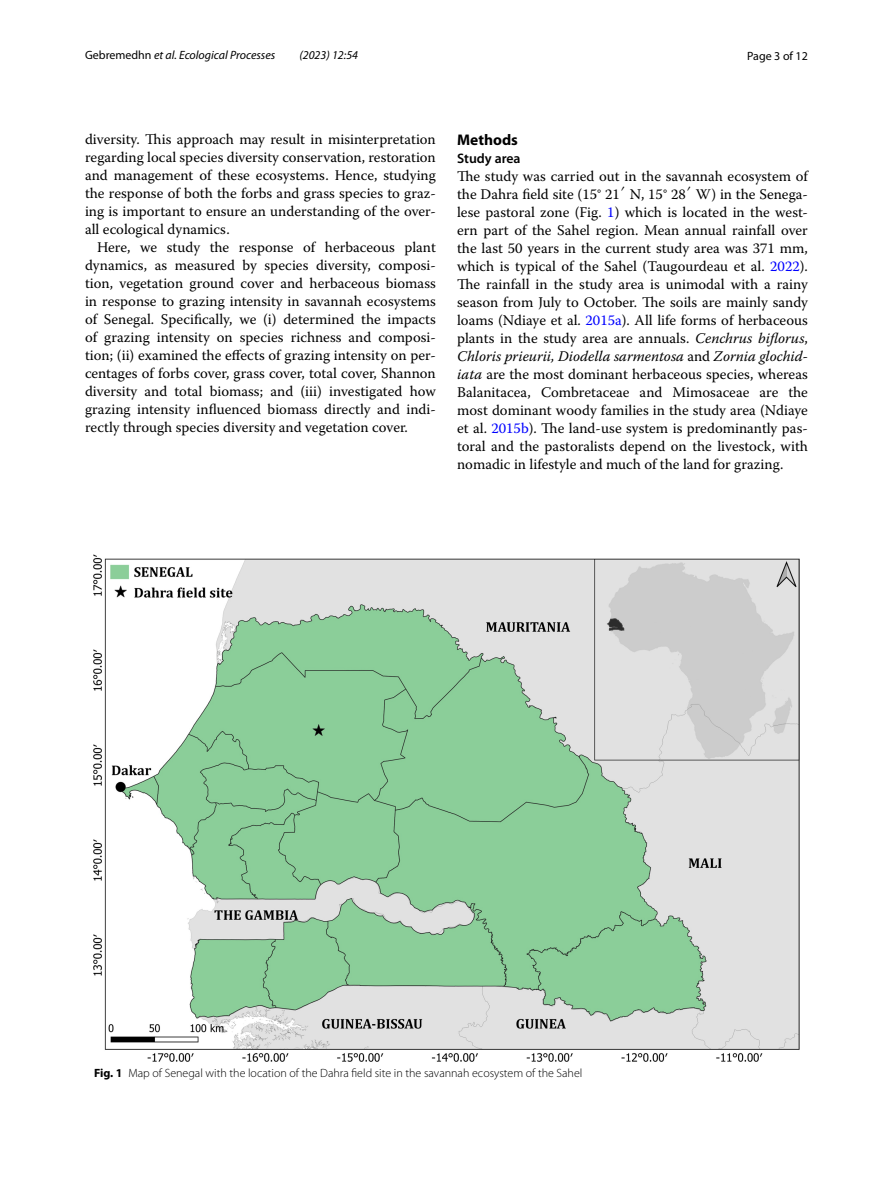
<style>
.page{position:relative;width:893px;height:1187px;background:#fff}
.page>*{position:absolute;margin:0;border:0;box-sizing:border-box;transform-origin:0 0}
.t1{font:700 15.45px "Myriad Pro";color:#000}
.t2{font:14.7px/18px "Warnock Pro";color:#000;text-align:justify}
.t3{font:600 13.8px "Myriad Pro";color:#000}
.t4{font:300 12px "Myriad Pro";color:#000}
.t5{font:italic 12px "Myriad Pro";color:#000}
.t6{font:12px "Myriad Pro";color:#000}
.s1{font-style:normal}
.s2{font-family:"Code 2000"}
.s3{color:#00f}
.s4{font-style:italic}
.s5{font-weight:700}
</style>
<div class="page">
<img style="left:94px;top:554px;width:705px;height:508px">
<p class="t5" style="left:85px;top:48px;width:192px"><span class="s1">Gebremedhn</span> et al. Ecological Processes</p>
<p class="t5" style="left:299px;top:48px;width:60px">(2023) 12:54</p>
<p class="t6" style="left:747px;top:48px;width:62px">Page 3 of 12</p>
<p class="t2" style="left:85px;top:130px;width:352px">diversity. This approach may result in misinterpretation regarding local species diversity conservation, restoration and management of these ecosystems. Hence, studying the response of both the forbs and grass species to graz&shy;ing is important to ensure an understanding of the over&shy;all ecological dynamics.</p>
<p class="t2" style="left:85px;top:238px;width:352px;text-indent:12px">Here, we study the response of herbaceous plant dynamics, as measured by species diversity, composi&shy;tion, vegetation ground cover and herbaceous biomass in response to grazing intensity in savannah ecosystems of Senegal. Specifically, we (i) determined the impacts of grazing intensity on species richness and composi&shy;tion; (ii) examined the effects of grazing intensity on per&shy;centages of forbs cover, grass cover, total cover, Shannon diversity and total biomass; and (iii) investigated how grazing intensity influenced biomass directly and indi&shy;rectly through species diversity and vegetation cover.</p>
<p class="t1" style="left:457px;top:129px;width:62px">Methods</p>
<p class="t3" style="left:457px;top:149px;width:65px">Study area</p>
<p class="t2" style="left:457px;top:166px;width:352px">The study was carried out in the savannah ecosystem of the Dahra field site (15° 21<span class="s2">′</span> N, 15° 28<span class="s2">′</span> W) in the Senega&shy;lese pastoral zone (Fig. <span class="s3">1</span>) which is located in the west&shy;ern part of the Sahel region. Mean annual rainfall over the last 50 years in the current study area was 371 mm, which is typical of the Sahel (Taugourdeau et al. <span class="s3">2022</span>).<br>The rainfall in the study area is unimodal with a rainy season from July to October. The soils are mainly sandy loams (Ndiaye et al. <span class="s3">2015a</span>). All life forms of herbaceous plants in the study area are annuals. <span class="s4">Cenchrus biflorus</span>, <span class="s4">Chloris prieurii, Diodella sarmentosa</span> and <span class="s4">Zornia glochid&shy;iata</span> are the most dominant herbaceous species, whereas Balanitacea, Combretaceae and Mimosaceae are the most dominant woody families in the study area (Ndiaye et al. <span class="s3">2015b</span>). The land-use system is predominantly pas&shy;toral and the pastoralists depend on the livestock, with nomadic in lifestyle and much of the land for grazing.</p>
<p class="t4" style="left:94px;top:1066px;width:490px"><span class="s5">Fig. 1</span> Map of Senegal with the location of the Dahra field site in the savannah ecosystem of the Sahel</p>
</div>
